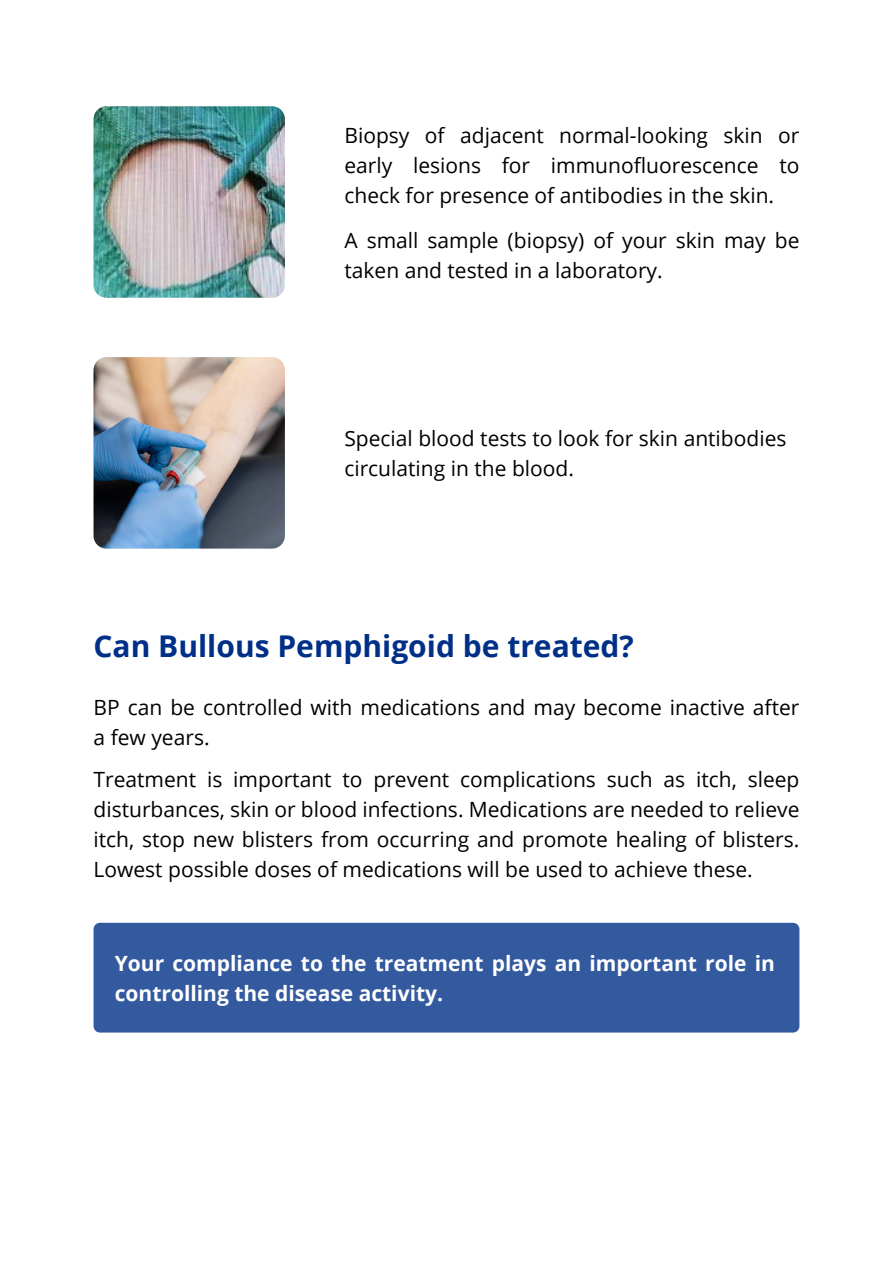
<style>
.page{position:relative;width:893px;height:1263px;background:#fff}
.page>*{position:absolute;margin:0;border:0;box-sizing:border-box;transform-origin:0 0}
.t1{font:700 30px "Open Sans";color:#002f87}
.t2{font:21px/30px "Open Sans";color:#000}
.t3{font:700 21px/30px "Open Sans";color:#fff}
</style>
<div class="page">
<div style="left:94px;top:923px;width:705px;height:109px;background:#335a9f;border-radius:6px"></div>
<img style="left:94px;top:106px;width:191px;height:192px">
<img style="left:94px;top:357px;width:191px;height:192px">
<p class="t2" style="left:344px;top:119px;width:456px;text-align:justify">Biopsy of adjacent normal-looking skin or early lesions for immunofluorescence to check for presence of antibodies in the skin.</p>
<p class="t2" style="left:344px;top:224px;width:456px">A small sample (biopsy) of your skin may be taken and tested in a laboratory.</p>
<p class="t2" style="left:344px;top:423px;width:444px">Special blood tests to look for skin antibodies circulating in the blood.</p>
<h1 class="t1" style="left:94px;top:625px;width:542px">Can Bullous Pemphigoid be treated?</h1>
<p class="t2" style="left:94px;top:691px;width:707px">BP can be controlled with medications and may become inactive after a few years.</p>
<p class="t2" style="left:94px;top:764px;width:707px;text-align:justify">Treatment is important to prevent complications such as itch, sleep disturbances, skin or blood infections. Medications are needed to relieve itch, stop new blisters from occurring and promote healing of blisters.<br>Lowest possible doses of medications will be used to achieve these.</p>
<p class="t3" style="left:115px;top:947px;width:662px">Your compliance to the treatment plays an important role in controlling the disease activity.</p>
</div>
